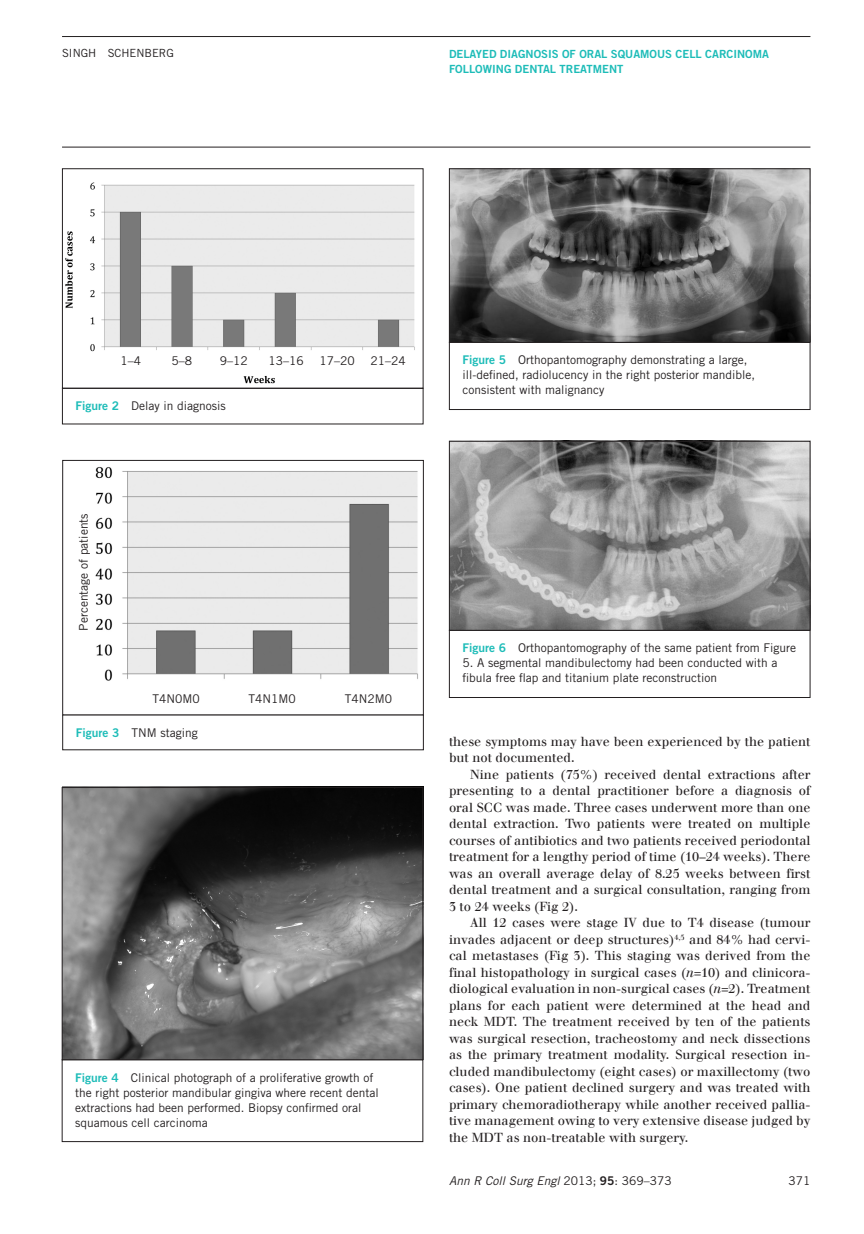
<style>
.page{position:relative;width:864px;height:1234px;background:#fff}
.page>*{position:absolute;margin:0;border:0;box-sizing:border-box;transform-origin:0 0}
.t1{font:12.75px/16.5px "Walbaum Com";color:#231f20;text-align:justify}
.t2{font:12px/15px "Trade Gothic LT Std";color:#231f20}
.t3{font:italic 12px "Trade Gothic LT Std";color:#231f20}
.t4{font:11.25px "Trade Gothic LT Std Bd 2";color:#1dbcb8}
.t5{font:11.25px "Trade Gothic LT Std";color:#231f20}
.s1{font-family:"Trade Gothic LT Std Bd 2";color:#1dbcb8}
.s2{font-style:italic}
.s3{font-style:normal}
.s4{font-family:"Trade Gothic LT Std Bd 2";font-style:normal}
</style>
<div class="page">
<hr style="left:62px;top:36px;width:748px;height:1px;background:#231f20">
<hr style="left:62px;top:147px;width:748px;height:1px;background:#231f20">
<div style="left:62px;top:168px;width:361px;height:221px;border:1px solid #231f20"></div>
<img style="left:65px;top:182px;width:350px;height:201px">
<div style="left:105px;top:354px;width:51px;height:14px;background:#fff"></div>
<div style="left:156px;top:354px;width:51px;height:14px;background:#fff"></div>
<div style="left:208px;top:354px;width:51px;height:14px;background:#fff"></div>
<div style="left:261px;top:354px;width:50px;height:14px;background:#fff"></div>
<div style="left:312px;top:354px;width:50px;height:14px;background:#fff"></div>
<div style="left:363px;top:354px;width:50px;height:14px;background:#fff"></div>
<img style="left:62px;top:459px;width:362px;height:222px">
<div style="left:74px;top:470px;width:19px;height:204px;background:#fff"></div>
<div style="left:62px;top:460px;width:362px;height:255px;border:1px solid #231f20"></div>
<div style="left:62px;top:1059px;width:361px;height:83px;border:1px solid #231f20"></div>
<img style="left:62px;top:786px;width:362px;height:273px">
<div style="left:62px;top:787px;width:361px;height:273px;border:1px solid #231f20"></div>
<div style="left:449px;top:342px;width:361px;height:68px;border:1px solid #231f20"></div>
<img style="left:451px;top:168px;width:360px;height:174px">
<div style="left:449px;top:168px;width:361px;height:175px;border:1px solid #231f20"></div>
<div style="left:449px;top:630px;width:361px;height:68px;border:1px solid #231f20"></div>
<img style="left:449px;top:440px;width:361px;height:189px">
<div style="left:449px;top:441px;width:361px;height:190px;border:1px solid #231f20"></div>
<p class="t5" style="left:62px;top:47px;width:31px">Singh</p>
<p class="t5" style="left:108px;top:47px;width:15px">Schen</p>
<p class="t5" style="left:145px;top:47px;width:31px">berg</p>
<p class="t4" style="left:449px;top:47px;width:146px">DELAYED DIAGNOS IS OF ORAL</p>
<p class="t4" style="left:611px;top:47px;width:103px">SQUAMOUS CELL CARC</p>
<p class="t4" style="left:733px;top:47px;width:28px">INOMA</p>
<p class="t4" style="left:449px;top:62px;width:96px">FOLLOWING DENTAL</p>
<p class="t4" style="left:560px;top:62px;width:29px">TR EATM</p>
<p class="t4" style="left:602px;top:62px;width:20px">ENT</p>
<p class="t2" style="left:120px;top:353px;width:22px">1–4</p>
<p class="t2" style="left:171px;top:353px;width:22px">5–8</p>
<p class="t2" style="left:220px;top:353px;width:29px">9–12</p>
<p class="t2" style="left:268px;top:353px;width:37px">13–16</p>
<p class="t2" style="left:319px;top:353px;width:37px">17–20</p>
<p class="t2" style="left:370px;top:353px;width:37px">21–24</p>
<p class="t2" style="left:76px;top:398px;width:152px"><span class="s1">FIGURE 2</span> Delay in diagnosis</p>
<p class="t2" style="left:76px;top:631px;width:119px;rotate:-90deg">Percentage of patients</p>
<p class="t2" style="left:152px;top:691px;width:49px">T4N0M0</p>
<p class="t2" style="left:248px;top:691px;width:49px">T4N1M0</p>
<p class="t2" style="left:345px;top:691px;width:49px">T4N2M0</p>
<p class="t2" style="left:76px;top:725px;width:123px"><span class="s1">FIGURE 3</span> TNM staging</p>
<p class="t2" style="left:75px;top:1070px;width:305px"><span class="s1">FIGURE 4</span> Clinical photograph of a proliferative growth of the right posterior mandibular gingiva where recent dental extractions had been performed. B iopsy confirmed oral squamous cell carcinoma</p>
<p class="t2" style="left:462px;top:352px;width:294px"><span class="s1">FIGURE 5</span> Orthopantomography demonstrating a large, ill-defined, radiolucency in the right posterior mandible, consistent with malignancy</p>
<p class="t2" style="left:462px;top:640px;width:335px"><span class="s1">FIGURE 6</span> Orthopantomography of the same patient from Figure</p>
<p class="t2" style="left:462px;top:655px;width:316px">5. A segmental mandibulectomy had been conducted with a fibula free flap and titanium plate reconstruction</p>
<p class="t1" style="left:449px;top:733px;width:363px">these symptoms may have been experienced by the patient but not documented.</p>
<p class="t1" style="left:449px;top:766px;width:363px;text-indent:21px">Nine patients (75%) received dental extractions after presenting to a dental practitioner before a diagnosis of oral SCC was made. Three cases underwent more than one dental extraction. Two patients were treated on multiple courses of antibiotics and two patients received periodontal treatment for a lengthy period of time (10–24 weeks). There was an overall average delay of 8.25 weeks between first dental treatment and a surgical consultation, ranging from 3 to 24 weeks (Fig 2).</p>
<p class="t1" style="left:449px;top:915px;width:363px;text-indent:21px">All 12 cases were stage IV due to T4 disease (tumour invades adjacent or deep structures)<sup>4,5</sup> and 84% had cervi&shy;cal metastases (Fig 3). This staging was derived from the final histopathology in surgical cases (<span class="s2">n</span>=10) and clinicora&shy;diological evaluation in non-surgical cases (<span class="s2">n</span>=2). Treatment plans for each patient were determined at the head and neck MDT. The treatment received by ten of the patients was surgical resection, tracheostomy and neck dissections as the primary treatment modality. Surgical resection in&shy;cluded mandibulectomy (eight cases) or maxillectomy (two cases). One patient declined surgery and was treated with primary chemoradiotherapy while another received pallia&shy;tive management owing to very extensive disease judged by the MDT as non-treatable with surgery.</p>
<p class="t3" style="left:449px;top:1173px;width:224px">Ann R Coll Surg Engl <span class="s3">2013;</span> <span class="s4">95</span><span class="s3">: 369–373</span></p>
<p class="t2" style="left:788px;top:1173px;width:23px">371</p>
</div>
